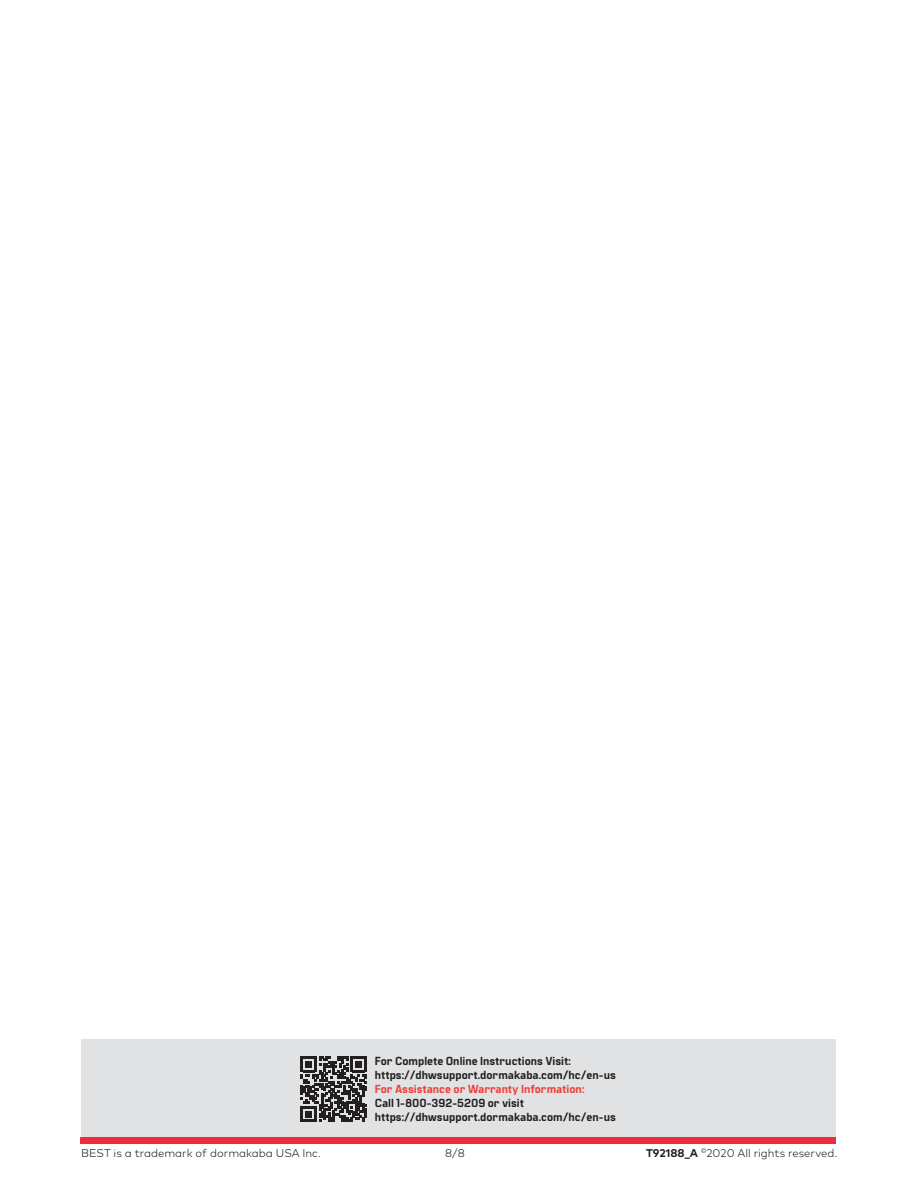
<style>
.page{position:relative;width:918px;height:1188px;background:#fff}
.page>*{position:absolute;margin:0;border:0;box-sizing:border-box;transform-origin:0 0}
.t1{font:800 11.7px/14px "Manifold CF";color:#231f20}
.t2{font:800 11.7px "Manifold CF";color:#ee3e35}
.t3{font:300 11.25px "Mark Pro";color:#231f20}
.s1{font-weight:700}
</style>
<div class="page">
<div style="left:82px;top:1040px;width:754px;height:97px;background:#e1e2e4"></div>
<svg style="left:301px;top:1056px;width:65px;height:66px"></svg>
<div style="left:81px;top:1137px;width:755px;height:7px;background:#ee2c3b"></div>
<p class="t1" style="left:375px;top:1055px;width:243px">For Complete Online Instructions Visit: https://dhwsupport.dormakaba.com/hc/en-us</p>
<p class="t2" style="left:375px;top:1082px;width:211px">For Assistance or Warranty Information:</p>
<p class="t1" style="left:375px;top:1097px;width:243px">Call 1-800-392-5209 or visit https://dhwsupport.dormakaba.com/hc/en-us</p>
<p class="t3" style="left:445px;top:1144px;width:21px">8/8</p>
<p class="t3" style="left:81px;top:1144px;width:241px">BEST is a trademark of dormakaba USA Inc.</p>
<p class="t3" style="left:646px;top:1144px;width:193px"><span class="s1">T92188_A</span> <sup>©</sup>2020 All rights reserved.</p>
</div>
